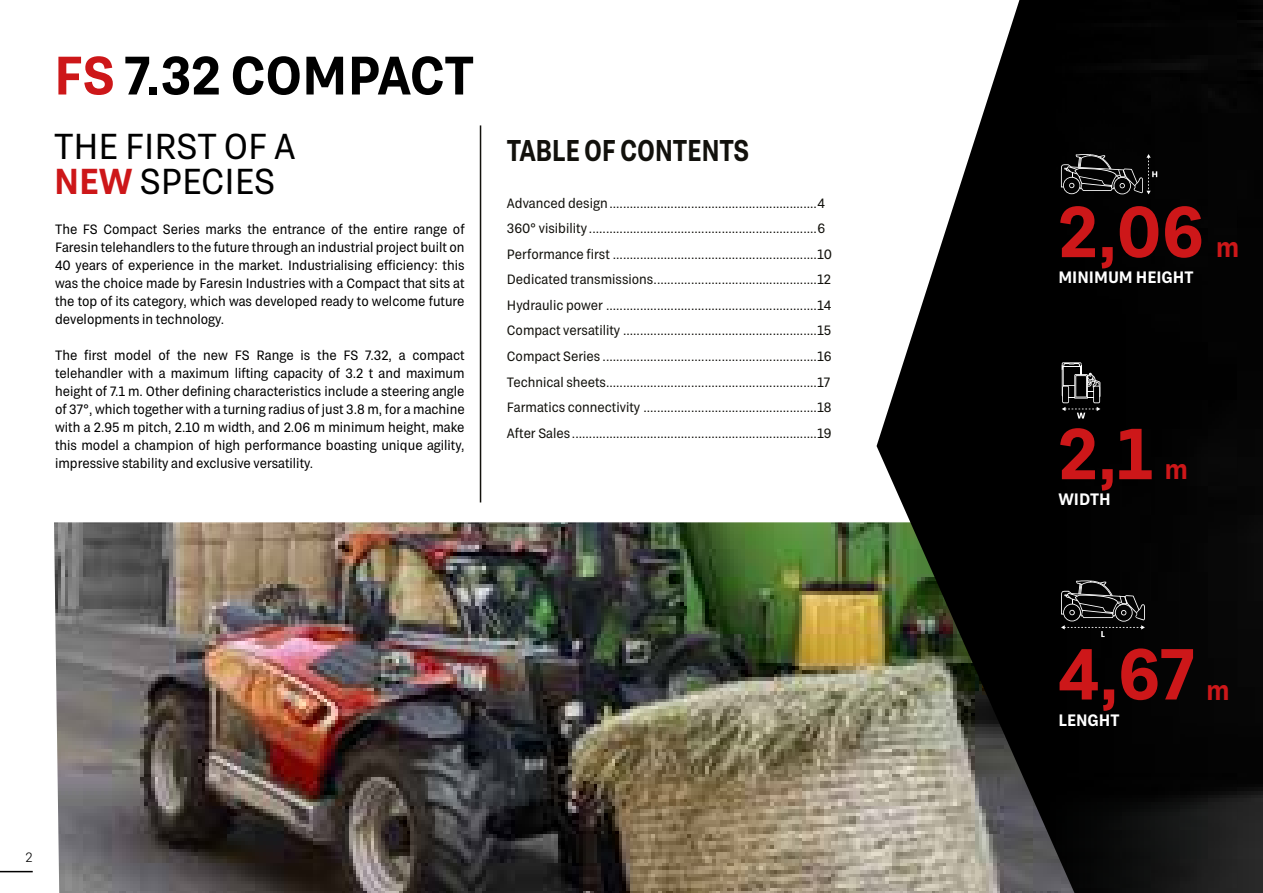
<style>
.page{position:relative;width:1263px;height:893px;background:#fff}
.page>*{position:absolute;margin:0;border:0;box-sizing:border-box;transform-origin:0 0}
.t1{font:600 72px "Grtsk Exa";color:#cd1719}
.t2{font:600 54px "Grtsk Exa";letter-spacing:-.005em;color:#000}
.t3{font:36px/34.5px "Grtsk Exa";color:#000}
.t4{font:600 30px "Grtsk Exa";letter-spacing:-.01em;color:#12110c;scale:.88 1}
.t5{font:600 27px "Grtsk Exa";color:#cd1719}
.t6{font:600 16.5px "Grtsk Exa";color:#fff}
.t7{font:13.5px/25.5px "Grtsk Exa";color:#12110c}
.t8{font:13.5px/18px "Grtsk Exa";color:#000;text-align:justify}
.t9{font:300 13.5px "Grtsk Exa";color:#000}
.s1{color:#cd1719}
.s2{font-weight:600;color:#cd1719}
</style>
<div class="page">
<img style="left:54px;top:522px;width:822px;height:371px">
<svg style="left:876px;top:0;width:162px;height:893px"></svg>
<img style="left:1038px;top:0;width:225px;height:893px">
<hr style="left:480px;top:125px;width:1px;height:377px;background:#12110c">
<svg style="left:1061px;top:154px;width:96px;height:40px;background:#282828"></svg>
<svg style="left:1062px;top:362px;width:38px;height:57px;background:#333"></svg>
<svg style="left:1061px;top:580px;width:84px;height:57px;background:#222"></svg>
<hr style="left:0;top:871px;width:33px;height:1px;background:#000">
<h2 class="t2" style="left:54px;top:42px;width:422px"><span class="s1">FS</span> 7.32 COMPACT</h2>
<h3 class="t3" style="left:54px;top:128px;width:243px">THE FIRST OF A<br><span class="s2">NEW</span> SPECIES</h3>
<h3 class="t4" style="left:507px;top:132px;width:277px">TABLE OF CONTENTS</h3>
<p class="t7" style="left:507px;top:190px;width:327px">Advanced design.............................................................4<br>360° visibility ...................................................................6<br>Performance first ............................................................10<br>Dedicated transmissions................................................12<br>Hydraulic power ..............................................................14<br>Compact versatility .........................................................15<br>Compact Series ...............................................................16<br>Technical sheets..............................................................17<br>Farmatics connectivity ...................................................18<br>After Sales ........................................................................19</p>
<p class="t8" style="left:55px;top:220px;width:411px">The FS Compact Series marks the entrance of the entire range of Faresin telehandlers to the future through an industrial project built on 40 years of experience in the market. Industrialising efficiency: this was the choice made by Faresin Industries with a Compact that sits at the top of its category, which was developed ready to welcome future developments in technology.</p>
<p class="t8" style="left:55px;top:346px;width:411px">The first model of the new FS Range is the FS 7.32, a compact telehandler with a maximum lifting capacity of 3.2 t and maximum height of 7.1 m. Other defining characteristics include a steering angle of 37°, which together with a turning radius of just 3.8 m, for a machine with a 2.95 m pitch, 2.10 m width, and 2.06 m minimum height, make this model a champion of high performance boasting unique agility, impressive stability and exclusive versatility.</p>
<p class="t9" style="left:26px;top:849px;width:9px">2</p>
<h1 class="t1" style="left:1058px;top:187px;width:147px">2,06</h1>
<p class="t6" style="left:1058px;top:267px;width:137px">MINIMUM HEIGHT</p>
<h3 class="t5" style="left:1216px;top:231px;width:25px">m</h3>
<h1 class="t1" style="left:1058px;top:409px;width:96px">2,1</h1>
<p class="t6" style="left:1058px;top:489px;width:54px">WIDTH</p>
<h3 class="t5" style="left:1165px;top:453px;width:25px">m</h3>
<h1 class="t1" style="left:1058px;top:629px;width:137px">4,67</h1>
<p class="t6" style="left:1058px;top:710px;width:63px">LENGHT</p>
<h3 class="t5" style="left:1206px;top:673px;width:25px">m</h3>
</div>
